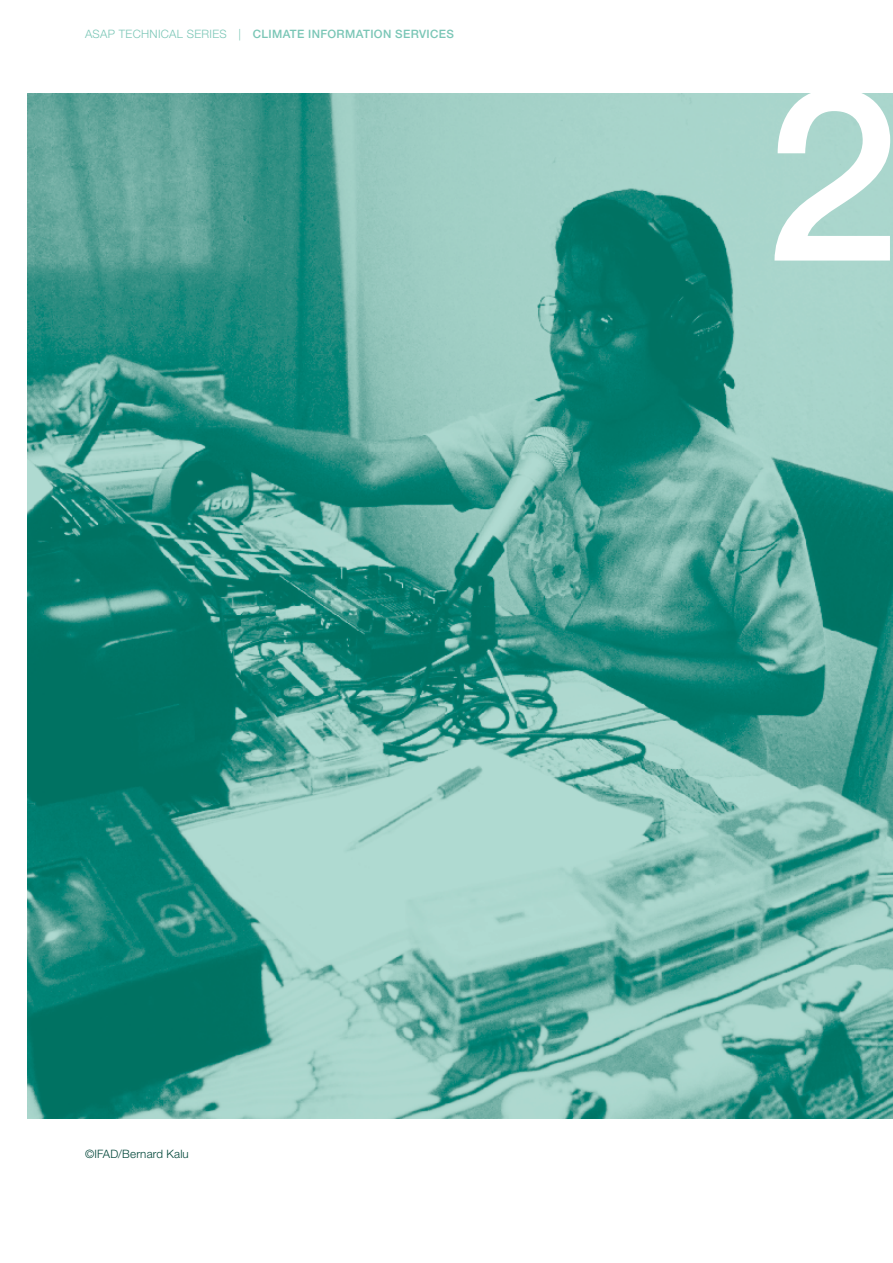
<style>
.page{position:relative;width:893px;height:1263px;background:#fff}
.page>*{position:absolute;margin:0;border:0;box-sizing:border-box;transform-origin:0 0}
.t1{font:500 241.5px "Helvetica Neue LT Std";color:#fff}
.t2{font:500 11.55px "Helvetica Neue LT Std";letter-spacing:.03em;color:#7ac6b6}
.t3{font:300 11.55px "Helvetica Neue LT Std";letter-spacing:.02em;color:#004639}
.s1{font-weight:300}
</style>
<div class="page">
<img style="left:28px;top:94px;width:865px;height:1025px">
<p class="t2" style="left:85px;top:27px;width:370px"><span class="s1">ASAP TECHNICAL SERIES |</span> CLIMATE INFORMATION SERVICES</p>
<h1 class="t1" style="left:765px;top:31px;width:136px">2</h1>
<p class="t3" style="left:85px;top:1146px;width:105px">©IFAD/Bernard Kalu</p>
</div>
